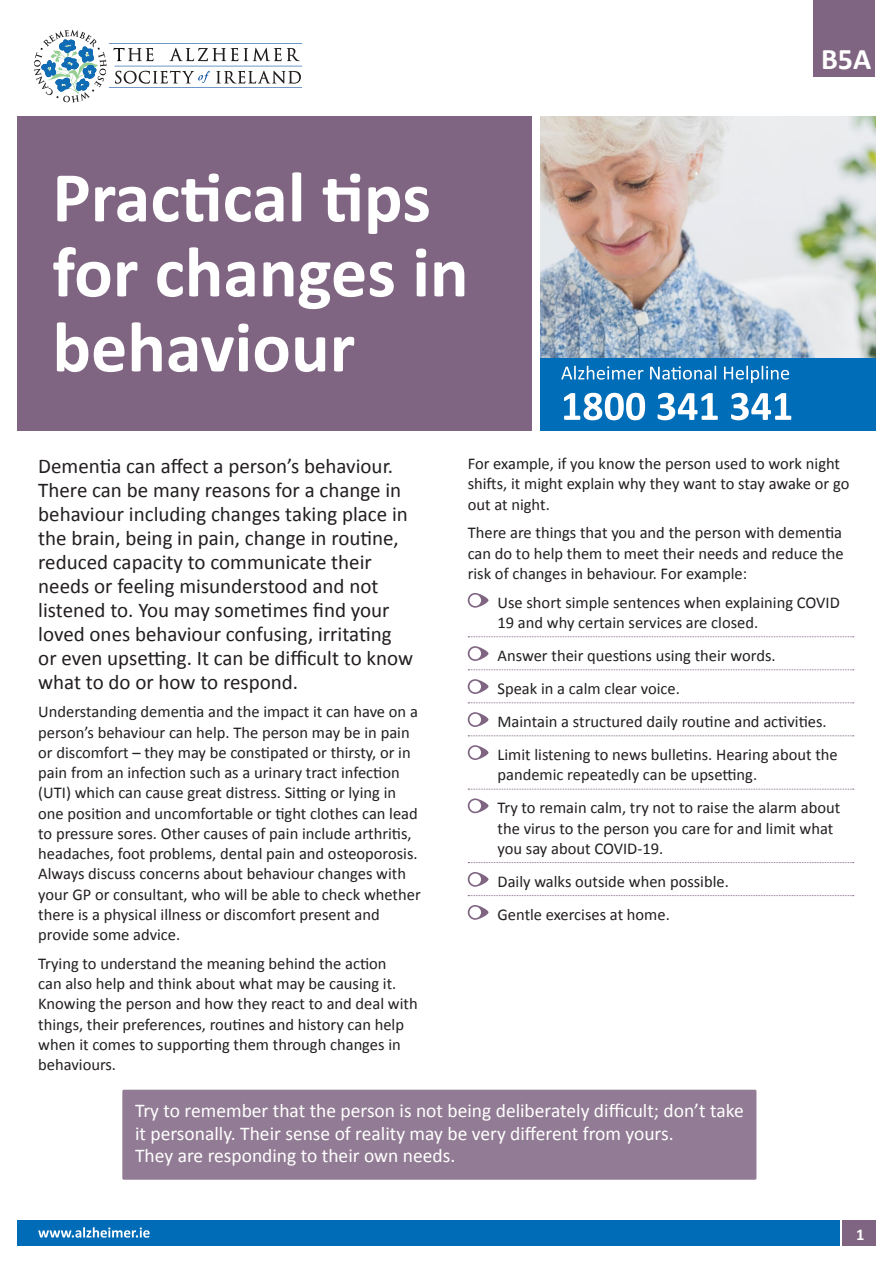
<style>
.page{position:relative;width:893px;height:1263px;background:#fff}
.page>*{position:absolute;margin:0;border:0;box-sizing:border-box;transform-origin:0 0}
.Main_Heading-Insert{font:700 72px/75px "Calibri";color:#fff}
.t1{font:700 30px "Calibri";color:#fff}
.Body_Copy_-_Calibri{font:21px/24px "Calibri";color:#231f20}
.lilac_lines_in_parag{font:19.5px/22.5px "Calibri";color:#fff}
.Body_Copy_-_Calibri-2{font:16.5px/20.2px "Calibri";color:#231f20}
.Body_Copy_Bullets_Re{font:16.5px/20.2px "Calibri";color:#231f20}
.BULLETS_NO_LINES{font:16.5px "Calibri";color:#231f20}
.t2{font:700 16.5px "Calibri";color:#fff}
</style>
<div class="page">
<img style="left:540px;top:116px;width:336px;height:242px">
<div style="left:842px;top:1220px;width:34px;height:26px;background:#7f6582"></div>
<div style="left:17px;top:1220px;width:823px;height:26px;background:#006bb6"></div>
<svg style="left:38px;top:1227px;width:112px;height:10px"></svg>
<svg style="left:34px;top:30px;width:268px;height:72px"></svg>
<div style="left:813px;top:0;width:62px;height:77px;background:#7f6582"></div>
<div style="left:17px;top:117px;width:514px;height:319px;background:#7f6582"></div>
<div style="left:540px;top:358px;width:336px;height:75px;background:#006db8"></div>
<svg style="left:564px;top:393px;width:227px;height:27px"></svg>
<svg style="left:561px;top:366px;width:228px;height:17px"></svg>
<div style="left:0;top:432px;width:893px;height:71px;background:#fff"></div>
<svg style="left:468px;top:636px;width:386px;height:1px"></svg>
<svg style="left:468px;top:669px;width:386px;height:1px"></svg>
<svg style="left:468px;top:702px;width:386px;height:1px"></svg>
<svg style="left:468px;top:735px;width:386px;height:1px"></svg>
<svg style="left:468px;top:789px;width:386px;height:1px"></svg>
<svg style="left:468px;top:862px;width:386px;height:1px"></svg>
<svg style="left:468px;top:895px;width:386px;height:1px"></svg>
<svg style="left:468px;top:593px;width:20px;height:15px"></svg>
<div style="left:469px;top:594px;width:12px;height:12px;background:#fff;border-radius:50%"></div>
<svg style="left:468px;top:646px;width:20px;height:15px"></svg>
<div style="left:469px;top:648px;width:12px;height:11px;background:#fff;border-radius:50%"></div>
<svg style="left:468px;top:679px;width:20px;height:15px"></svg>
<div style="left:469px;top:681px;width:12px;height:11px;background:#fff;border-radius:50%"></div>
<svg style="left:468px;top:712px;width:20px;height:15px"></svg>
<div style="left:469px;top:714px;width:12px;height:11px;background:#fff;border-radius:50%"></div>
<svg style="left:468px;top:745px;width:20px;height:15px"></svg>
<div style="left:469px;top:747px;width:12px;height:11px;background:#fff;border-radius:50%"></div>
<svg style="left:468px;top:798px;width:20px;height:15px"></svg>
<div style="left:469px;top:800px;width:12px;height:12px;background:#fff;border-radius:50%"></div>
<svg style="left:468px;top:872px;width:20px;height:15px"></svg>
<div style="left:469px;top:873px;width:12px;height:12px;background:#fff;border-radius:50%"></div>
<svg style="left:468px;top:905px;width:20px;height:15px"></svg>
<div style="left:469px;top:906px;width:12px;height:12px;background:#fff;border-radius:50%"></div>
<div style="left:122px;top:1090px;width:634px;height:90px;background:#927b94;border-radius:2px"></div>
<p class="Main_Heading-Insert" style="left:52px;top:160px;width:418px">Practical tips for changes in behaviour</p>
<p class="t1" style="left:821px;top:40px;width:52px">B5A</p>
<p class="Body_Copy_-_Calibri" style="left:38px;top:454px;width:376px">Dementia can affect a person’s behaviour.<br>There can be many reasons for a change in behaviour including changes taking place in the brain, being in pain, change in routine, reduced capacity to communicate their needs or feeling misunderstood and not listened to. You may sometimes find your loved ones behaviour confusing, irritating or even upsetting. It can be difficult to know what to do or how to respond.</p>
<p class="Body_Copy_-_Calibri-2" style="left:38px;top:702px;width:384px">Understanding dementia and the impact it can have on a person’s behaviour can help. The person may be in pain or discomfort – they may be constipated or thirsty, or in pain from an infection such as a urinary tract infection (UTI) which can cause great distress. Sitting or lying in one position and uncomfortable or tight clothes can lead to pressure sores. Other causes of pain include arthritis, headaches, foot problems, dental pain and osteoporosis.<br>Always discuss concerns about behaviour changes with your GP or consultant, who will be able to check whether there is a physical illness or discomfort present and provide some advice.</p>
<p class="Body_Copy_-_Calibri-2" style="left:38px;top:953px;width:381px">Trying to understand the meaning behind the action<br>can also help and think about what may be causing it.<br>Knowing the person and how they react to and deal with things, their preferences, routines and history can help when it comes to supporting them through changes in behaviours.</p>
<p class="Body_Copy_-_Calibri-2" style="left:468px;top:454px;width:383px">For example, if you know the person used to work night shifts, it might explain why they want to stay awake or go out at night.</p>
<p class="Body_Copy_-_Calibri-2" style="left:468px;top:523px;width:377px;text-align:justify">There are things that you and the person with dementia can do to help them to meet their needs and reduce the risk of changes in behaviour. For example:</p>
<p class="Body_Copy_Bullets_Re" style="left:497px;top:592px;width:344px">Use short simple sentences when explaining COVID<br>19 and why certain services are closed.</p>
<p class="Body_Copy_Bullets_Re" style="left:497px;top:645px;width:280px">Answer their questions using their words.</p>
<p class="Body_Copy_Bullets_Re" style="left:497px;top:678px;width:184px">Speak in a calm clear voice.</p>
<p class="Body_Copy_Bullets_Re" style="left:497px;top:711px;width:331px">Maintain a structured daily routine and activities.</p>
<p class="Body_Copy_Bullets_Re" style="left:497px;top:744px;width:342px">Limit listening to news bulletins. Hearing about the pandemic repeatedly can be upsetting.</p>
<p class="Body_Copy_Bullets_Re" style="left:497px;top:798px;width:344px">Try to remain calm, try not to raise the alarm about the virus to the person you care for and limit what you say about COVID-19.</p>
<p class="Body_Copy_Bullets_Re" style="left:497px;top:871px;width:233px">Daily walks outside when possible.</p>
<p class="BULLETS_NO_LINES" style="left:497px;top:904px;width:174px">Gentle exercises at home.</p>
<p class="lilac_lines_in_parag" style="left:135px;top:1099px;width:610px">Try to remember that the person is not being deliberately difficult; don’t take it personally. Their sense of reality may be very different from yours.<br>They are responding to their own needs.</p>
<p class="t2" style="left:856px;top:1224px;width:10px">1</p>
</div>
